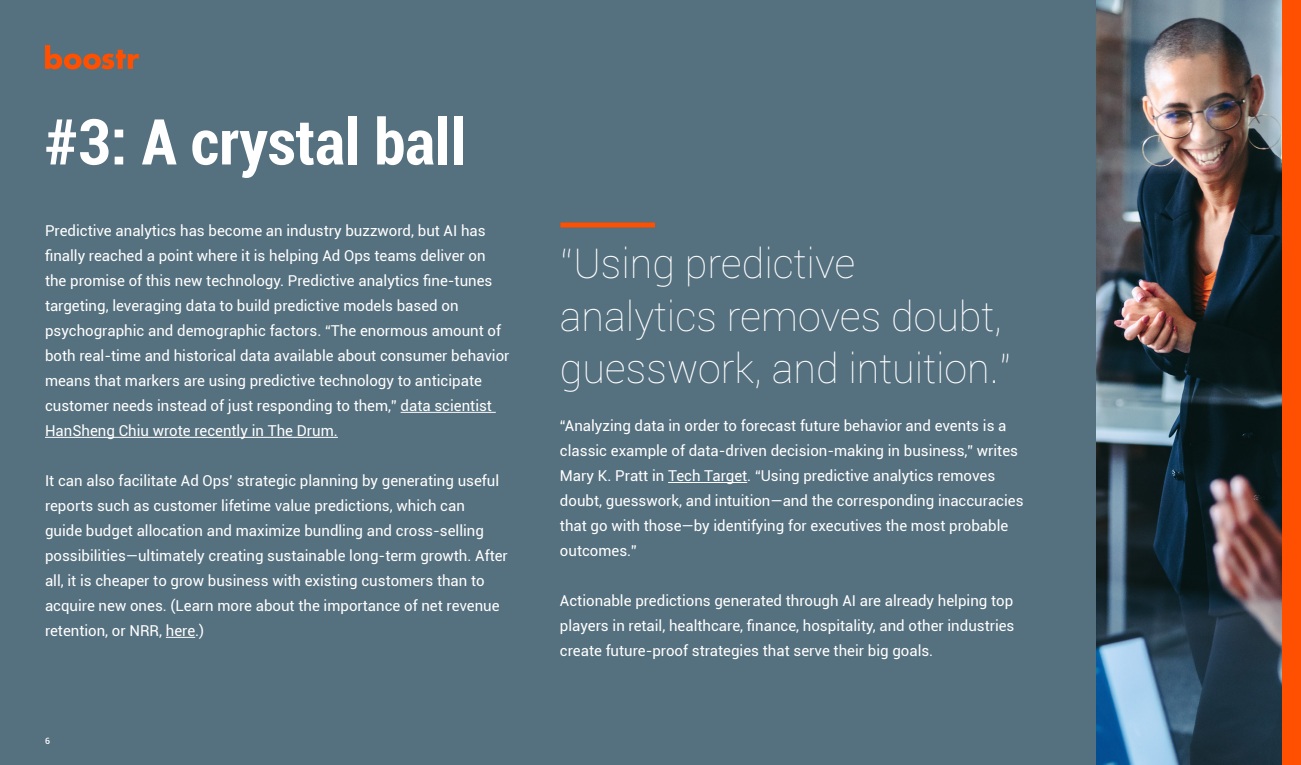
<style>
.page{position:relative;width:1301px;height:765px;background:#fff}
.page>*{position:absolute;margin:0;border:0;box-sizing:border-box;transform-origin:0 0}
.t1{font:700 condensed 63.25px "Roboto";color:#fff}
.t2{font:100 41.25px/52.5px "Roboto";color:#fff}
.t3{font:15px/25px "Roboto";color:#fff}
.t4{font:500 8.75px "Roboto";color:#fff}
</style>
<div class="page">
<div style="left:0;top:0;width:1281px;height:765px;background:#55707e"></div>
<div style="left:1281px;top:0;width:20px;height:765px;background:#fe5000"></div>
<img style="left:1096px;top:0;width:185px;height:765px">
<svg style="left:45px;top:45px;width:94px;height:24px"></svg>
<hr style="left:400px;top:412px;width:96px;height:1px;background:#fff">
<hr style="left:45px;top:437px;width:293px;height:1px;background:#fff">
<svg style="left:166px;top:637px;width:29px;height:1px"></svg>
<hr style="left:668px;top:482px;width:79px;height:1px;background:#fff">
<div style="left:560px;top:222px;width:95px;height:6px;background:#fe5000"></div>
<h1 class="t1" style="left:45px;top:98px;width:422px">#3: A crystal ball</h1>
<p class="t3" style="left:45px;top:218px;width:466px">Predictive analytics has become an industry buzzword, but AI has finally reached a point where it is helping Ad Ops teams deliver on the promise of this new technology. Predictive analytics fine-tunes targeting, leveraging data to build predictive models based on psychographic and demographic factors. “The enormous amount of both real-time and historical data available about consumer behavior means that markers are using predictive technology to anticipate customer needs instead of just responding to them,” data scientist HanSheng Chiu wrote recently in The Drum.</p>
<p class="t3" style="left:45px;top:468px;width:464px">It can also facilitate Ad Ops’ strategic planning by generating useful reports such as customer lifetime value predictions, which can<br>guide budget allocation and maximize bundling and cross-selling possibilities—ultimately creating sustainable long-term growth. After all, it is cheaper to grow business with existing customers than to acquire new ones. (Learn more about the importance of net revenue retention, or NRR, here.)</p>
<p class="t4" style="left:45px;top:734px;width:6px">6</p>
<h2 class="t2" style="left:560px;top:236px;width:453px">“Using predictive analytics removes doubt, guesswork, and intuition.”</h2>
<p class="t3" style="left:560px;top:413px;width:465px">“Analyzing data in order to forecast future behavior and events is a classic example of data-driven decision-making in business,” writes Mary K. Pratt in Tech Target. “Using predictive analytics removes doubt, guesswork, and intuition—and the corresponding inaccuracies that go with those—by identifying for executives the most probable outcomes.”</p>
<p class="t3" style="left:560px;top:588px;width:456px;text-align:justify">Actionable predictions generated through AI are already helping top players in retail, healthcare, finance, hospitality, and other industries create future-proof strategies that serve their big goals.</p>
</div>
